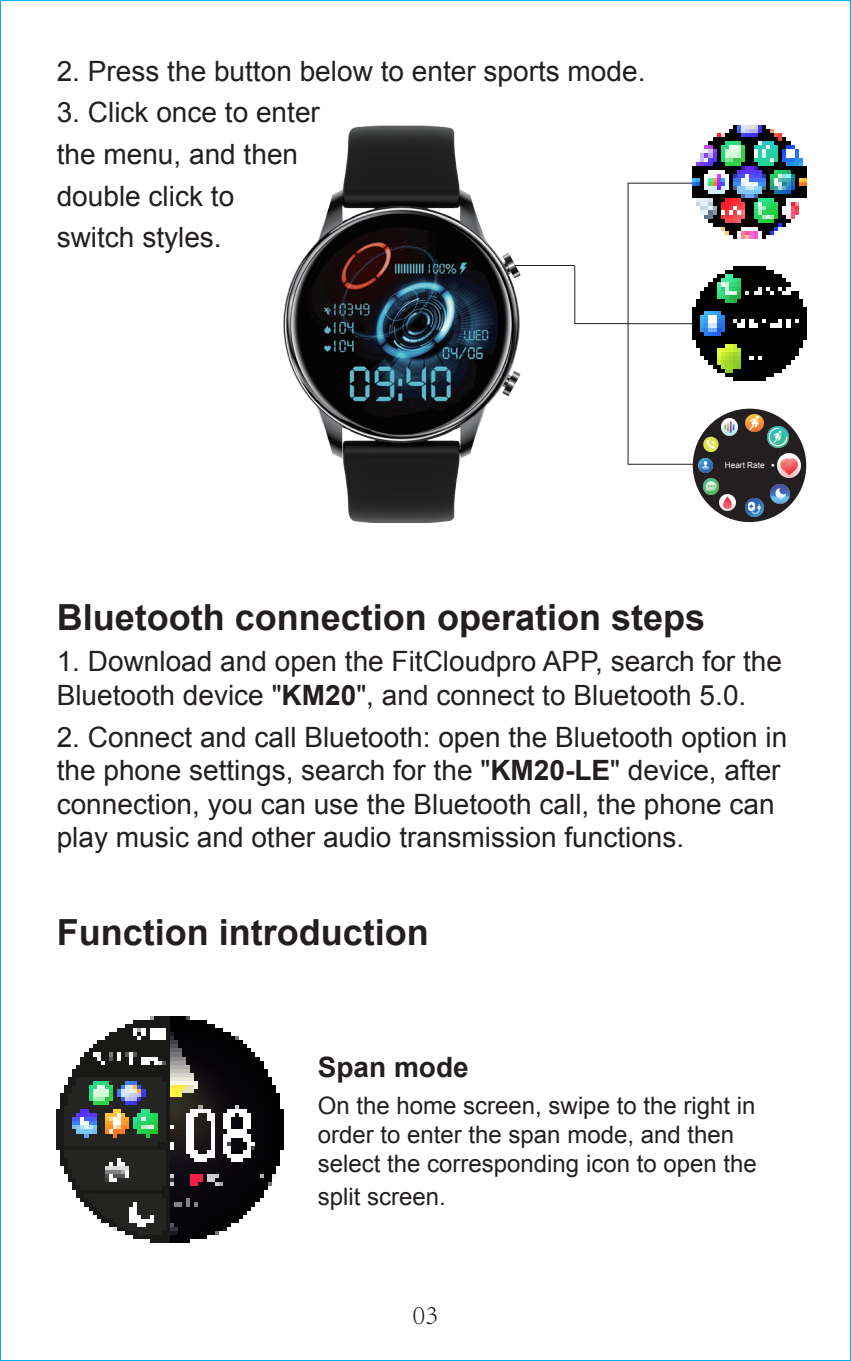
<style>
.page{position:relative;width:851px;height:1361px;background:#fff}
.page>*{position:absolute;margin:0;border:0;box-sizing:border-box;transform-origin:0 0}
.t1{font:700 36px "Arial";color:#231f20}
.t2{font:28px/33.6px "Arial";color:#231f20}
.t3{font:700 28px "Arial";color:#231f20}
.t4{font:300 28px "Adobe Song Std";color:#231f20}
.t5{font:24px/28.8px "Arial";color:#231f20}
.t6{font:8.4px "Arial";color:#fff}
.s1{font-weight:700}
</style>
<div class="page">
<img style="left:283px;top:125px;width:237px;height:397px">
<hr style="left:515px;top:265px;width:60px;height:1px;background:#231f20">
<svg style="left:574px;top:183px;width:118px;height:282px"></svg>
<img style="left:692px;top:125px;width:114px;height:113px">
<img style="left:692px;top:267px;width:114px;height:113px">
<div style="left:692px;top:409px;width:114px;height:113px;background:#231f20;border-radius:50%"></div>
<img style="left:767px;top:427px;width:21px;height:21px">
<img style="left:703px;top:479px;width:15px;height:15px">
<img style="left:770px;top:485px;width:19px;height:19px">
<img style="left:719px;top:494px;width:16px;height:17px">
<img style="left:745px;top:499px;width:18px;height:17px">
<img style="left:745px;top:414px;width:18px;height:18px">
<img style="left:698px;top:458px;width:14px;height:14px">
<img style="left:721px;top:419px;width:16px;height:16px">
<img style="left:777px;top:453px;width:23px;height:24px">
<div style="left:703px;top:437px;width:15px;height:15px;background:#e0e451;border-radius:50%"></div>
<svg style="left:706px;top:440px;width:9px;height:9px"></svg>
<img style="left:57px;top:1016px;width:226px;height:227px">
<p class="t2" style="left:57px;top:54px;width:590px">2. Press the button below to enter sports mode.</p>
<p class="t2" style="left:57px;top:92px;width:265px;line-height:41.6px">3. Click once to enter the menu, and then double click to<br>switch styles.</p>
<p class="t6" style="left:724px;top:459px;width:41px">Heart Rate</p>
<p class="t1" style="left:57px;top:593px;width:650px">Bluetooth connection operation steps</p>
<p class="t2" style="left:57px;top:645px;width:726px">1. Download and open the FitCloudpro APP, search for the<br>Bluetooth device "<span class="s1">KM20</span>", and connect to Bluetooth 5.0.</p>
<p class="t2" style="left:57px;top:720px;width:732px">2. Connect and call Bluetooth: open the Bluetooth option in the phone settings, search for the "<span class="s1">KM20-LE</span>" device, after connection, you can use the Bluetooth call, the phone can play music and other audio transmission functions.</p>
<p class="t1" style="left:57px;top:908px;width:373px">Function introduction</p>
<p class="t3" style="left:317px;top:1049px;width:152px">Span mode</p>
<p class="t5" style="left:317px;top:1091px;width:440px">On the home screen, swipe to the right in order to enter the span mode, and then select the corresponding icon to open the</p>
<p class="t5" style="left:317px;top:1183px;width:130px">split screen.</p>
<p class="t4" style="left:412px;top:1298px;width:27px">03</p>
</div>
